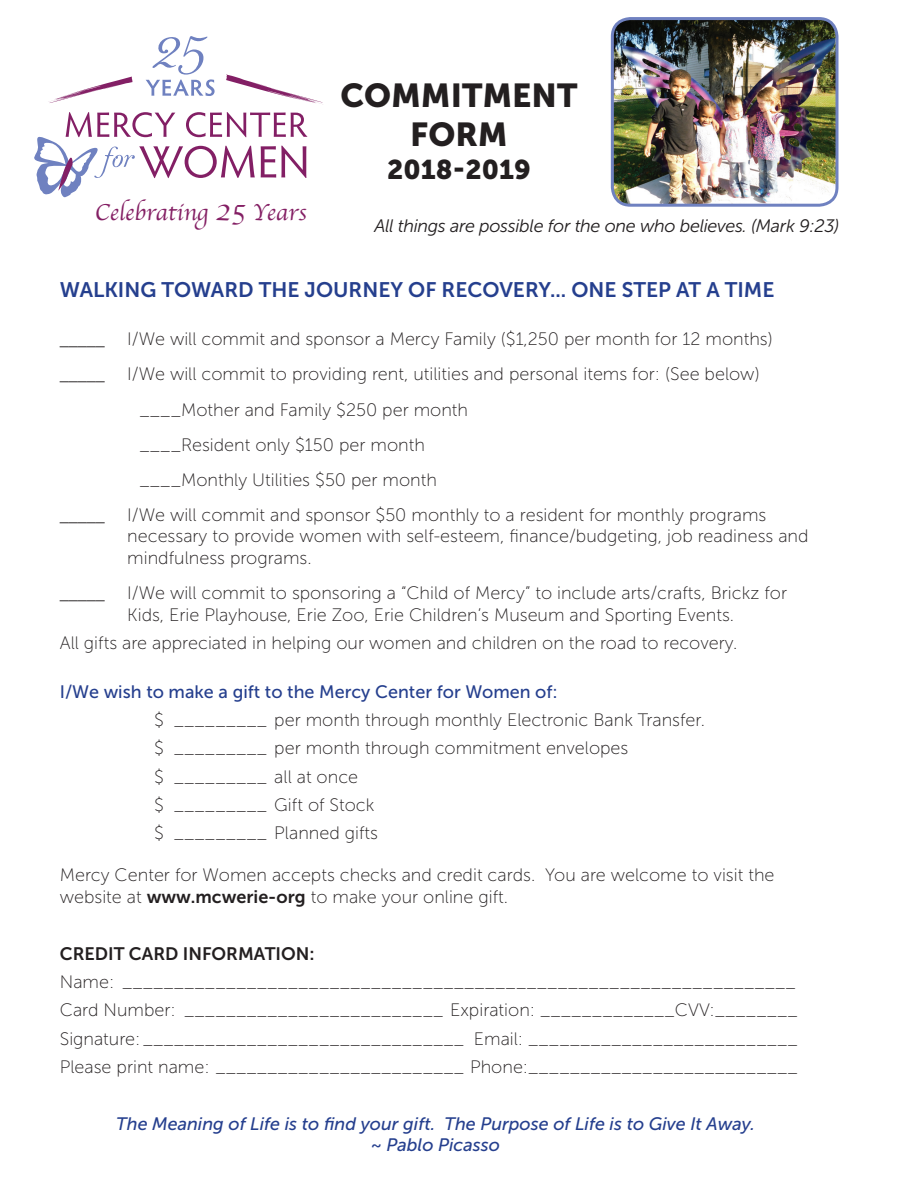
<style>
.page{position:relative;width:918px;height:1188px;background:#fff}
.page>*{position:absolute;margin:0;border:0;box-sizing:border-box;transform-origin:0 0}
.t1{font:33px/39.6px "Museo Sans 900";color:#231f20;text-align:center}
.t2{font:27px "Museo Sans 900";color:#231f20}
.t3{font:24px "Apple Chancery";color:#841f64}
.t4{font:21px "Museo Sans 700";color:#253f8e}
.t5{font:18px/28.3px "Museo Sans 100";color:#231f20}
.t6{font:italic 18px/21.6px "Museo Sans 500";color:#253f8e;text-align:center}
.t7{font:italic 18px "Museo Sans 300";letter-spacing:-.02em;color:#231f20}
.t8{font:18px "Museo Sans 500";color:#253f8e}
.t9{font:18px "Museo Sans 700";color:#231f20}
.s1{font-size:30px}
.s2{font-family:"Museo Sans 700"}
</style>
<div class="page">
<svg style="left:146px;top:36px;width:69px;height:60px"></svg>
<svg style="left:34px;top:112px;width:274px;height:85px"></svg>
<svg style="left:226px;top:74px;width:97px;height:30px"></svg>
<svg style="left:48px;top:77px;width:85px;height:26px"></svg>
<img style="left:612px;top:19px;width:225px;height:184px">
<div style="left:611px;top:17px;width:227px;height:190px;border:3px solid #6f81c0;border-radius:18px"></div>
<h3 class="t3" style="left:95px;top:193px;width:213px">Celebrating <span class="s1">25</span> Years</h3>
<h1 class="t1" style="left:341px;top:75px;width:238px">COMMITMENT<br>FORM</h1>
<h2 class="t2" style="left:387px;top:154px;width:145px">2018-2019</h2>
<p class="t7" style="left:374px;top:217px;width:467px">All things are possible for the one who believes. (Mark 9:23)</p>
<p class="t4" style="left:60px;top:278px;width:716px">WALKING TOWARD THE JOURNEY OF RECOVERY... ONE STEP AT A TIME</p>
<p class="t5" style="left:127px;top:325px;width:647px">I/We will commit and sponsor a Mercy Family ($1,250 per month for 12 months)</p>
<p class="t5" style="left:127px;top:360px;width:634px">I/We will commit to providing rent, utilities and personal items for: (See below)</p>
<p class="t5" style="left:140px;top:395px;width:330px">____Mother and Family $250 per month</p>
<p class="t5" style="left:140px;top:430px;width:287px">____Resident only $150 per month</p>
<p class="t5" style="left:140px;top:466px;width:299px">____Monthly Utilities $50 per month</p>
<p class="t5" style="left:127px;top:501px;width:641px">I/We will commit and sponsor $50 monthly to a resident for monthly programs</p>
<p class="t5" style="left:127px;top:526px;width:683px;line-height:21.6px">necessary to provide women with self-esteem, finance/budgeting, job readiness and mindfulness programs.</p>
<p class="t5" style="left:127px;top:582px;width:661px;line-height:21.6px">I/We will commit to sponsoring a “Child of Mercy” to include arts/crafts, Brickz for<br>Kids, Erie Playhouse, Erie Zoo, Erie Children’s Museum and Sporting Events.</p>
<p class="t5" style="left:60px;top:629px;width:679px">All gifts are appreciated in helping our women and children on the road to recovery.</p>
<p class="t8" style="left:60px;top:682px;width:499px">I/We wish to make a gift to the Mercy Center for Women of:</p>
<p class="t5" style="left:154px;top:706px;width:552px">$ _________ per month through monthly Electronic Bank Transfer. $ _________ per month through commitment envelopes<br>$ _________ all at once<br>$ _________ Gift of Stock<br>$ _________ Planned gifts</p>
<p class="t5" style="left:60px;top:865px;width:716px;line-height:21.6px">Mercy Center for Women accepts checks and credit cards. You are welcome to visit the website at <span class="s2">www.mcwerie-org</span> to make your online gift.</p>
<p class="t9" style="left:60px;top:943px;width:256px">CREDIT CARD INFORMATION:</p>
<p class="t5" style="left:60px;top:968px;width:740px;text-align:justify">Name: _________________________________________________________________ Card Number: _________________________ Expiration: _____________CVV:________ Signature:_______________________________ Email: __________________________ Please print name: ________________________ Phone:__________________________</p>
<p class="t6" style="left:116px;top:1113px;width:640px">The Meaning of Life is to find your gift. The Purpose of Life is to Give It Away. ~ Pablo Picasso</p>
</div>
